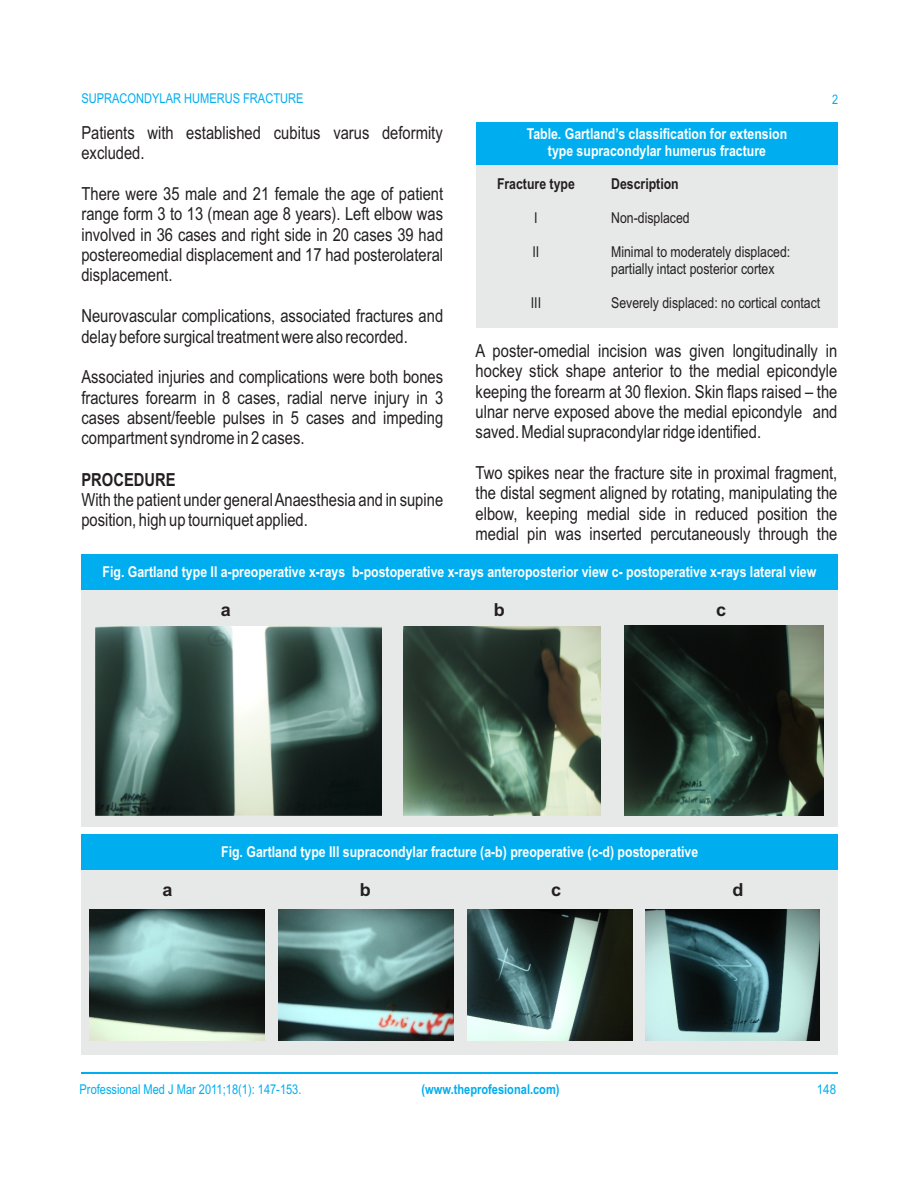
<style>
.page{position:relative;width:918px;height:1188px;background:#fff}
.page>*{position:absolute;margin:0;border:0;box-sizing:border-box;transform-origin:0 0}
.t1{font:18px/20.4px "Arial Narrow";color:#231f20}
.t2{font:700 18px "Arial Narrow";color:#231f20}
.t3{font:700 18px "Arial";color:#231f20}
.t4{font:700 15px/17.1px "Arial Narrow";color:#fff;text-align:center}
.t5{font:15px/17px "Arial Narrow";color:#231f20}
.t6{font:700 15px "Arial Narrow";color:#231f20}
.t7{font:13.5px "Arial Narrow";color:#00aeef}
.t8{font:700 13.5px "Arial Narrow";color:#00aeef}
.t9{font:13.5px "Arial Narrow";color:#00aeef;scale:1.04 1}
.t10{font:13.2px "Arial Narrow";color:#00aeef}
</style>
<div class="page">
<hr style="left:82px;top:1072px;width:756px;height:2px;background:#00aeef">
<div style="left:476px;top:122px;width:361px;height:44px;background:#00aeef"></div>
<div style="left:476px;top:166px;width:361px;height:162px;background:#e7e8e8"></div>
<div style="left:81px;top:554px;width:756px;height:273px;background:#e7e8e8"></div>
<img style="left:95px;top:626px;width:287px;height:190px">
<img style="left:403px;top:626px;width:198px;height:189px">
<img style="left:625px;top:626px;width:199px;height:190px">
<div style="left:81px;top:554px;width:756px;height:35px;background:#00aeef"></div>
<div style="left:81px;top:834px;width:756px;height:220px;background:#e7e8e8"></div>
<img style="left:90px;top:910px;width:174px;height:130px">
<img style="left:279px;top:910px;width:174px;height:130px">
<img style="left:467px;top:910px;width:166px;height:130px">
<img style="left:646px;top:910px;width:174px;height:130px">
<div style="left:81px;top:834px;width:756px;height:36px;background:#00aeef"></div>
<p class="t7" style="left:81px;top:93px;width:224px">SUPRACONDYLAR HUMERUS FRACTURE</p>
<p class="t10" style="left:832px;top:94px;width:8px">2</p>
<p class="t1" style="left:81px;top:124px;width:363px">Patients with established cubitus varus deformity excluded.</p>
<p class="t1" style="left:81px;top:185px;width:363px;text-align:justify">There were 35 male and 21 female the age of patient range form 3 to 13 (mean age 8 years). Left elbow was involved in 36 cases and right side in 20 cases 39 had postereomedial displacement and 17 had posterolateral displacement.</p>
<p class="t1" style="left:81px;top:307px;width:363px">Neurovascular complications, associated fractures and delay before surgical treatment were also recorded.</p>
<p class="t1" style="left:81px;top:368px;width:363px">Associated injuries and complications were both bones</p>
<p class="t1" style="left:81px;top:389px;width:363px">fractures forearm in 8 cases, radial nerve injury in 3</p>
<p class="t1" style="left:81px;top:409px;width:363px">cases absent/feeble pulses in 5 cases and impeding</p>
<p class="t1" style="left:81px;top:430px;width:225px">compartment syndrome in 2 cases.</p>
<p class="t4" style="left:527px;top:127px;width:262px">Table. Gartland’s classification for extension type supracondylar humerus fracture</p>
<p class="t6" style="left:497px;top:178px;width:79px">Fracture type</p>
<p class="t5" style="left:534px;top:211px;width:5px">I</p>
<p class="t5" style="left:533px;top:245px;width:8px">II</p>
<p class="t6" style="left:611px;top:178px;width:69px">Description</p>
<p class="t5" style="left:611px;top:211px;width:80px">Non-displaced</p>
<p class="t5" style="left:611px;top:245px;width:181px">Minimal to moderately displaced: partially intact posterior cortex</p>
<p class="t5" style="left:611px;top:296px;width:211px">Severely displaced: no cortical contact</p>
<p class="t5" style="left:531px;top:296px;width:12px">III</p>
<p class="t1" style="left:476px;top:342px;width:363px">A poster-omedial incision was given longitudinally in hockey stick shape anterior to the medial epicondyle</p>
<p class="t1" style="left:476px;top:383px;width:363px">keeping the forearm at 30 flexion. Skin flaps raised – the</p>
<p class="t1" style="left:476px;top:403px;width:363px">ulnar nerve exposed above the medial epicondyle and</p>
<p class="t1" style="left:476px;top:423px;width:287px">saved. Medial supracondylar ridge identified.</p>
<p class="t1" style="left:476px;top:464px;width:363px">Two spikes near the fracture site in proximal fragment,</p>
<p class="t2" style="left:81px;top:472px;width:96px">PROCEDURE</p>
<p class="t1" style="left:81px;top:491px;width:363px">Withthe patient under general Anaesthesia and in supine</p>
<p class="t1" style="left:476px;top:485px;width:363px">the distal segment aligned by rotating, manipulating the elbow, keeping medial side in reduced position the</p>
<p class="t1" style="left:81px;top:511px;width:228px">position, high up tourniquet applied.</p>
<p class="t1" style="left:476px;top:525px;width:363px">medial pin was inserted percutaneously through the</p>
<p class="t4" style="left:103px;top:565px;width:715px">Fig. Gartland type II a-preoperative x-rays b-postoperative x-rays anteroposterior view c- postoperative x-rays lateral view</p>
<p class="t3" style="left:221px;top:603px;width:12px">a</p>
<p class="t3" style="left:494px;top:603px;width:12px">b</p>
<p class="t3" style="left:716px;top:603px;width:12px">c</p>
<p class="t4" style="left:221px;top:844px;width:479px">Fig. Gartland type III supracondylar fracture (a-b) preoperative (c-d) postoperative</p>
<p class="t3" style="left:163px;top:883px;width:12px">a</p>
<p class="t3" style="left:360px;top:883px;width:12px">b</p>
<p class="t3" style="left:551px;top:883px;width:12px">c</p>
<p class="t3" style="left:732px;top:883px;width:12px">d</p>
<p class="t7" style="left:80px;top:1084px;width:223px">Professional Med J Mar 2011;18(1): 147-153.</p>
<p class="t8" style="left:422px;top:1084px;width:140px">(www.theprofesional.com)</p>
<p class="t9" style="left:817px;top:1084px;width:20px">148</p>
</div>
